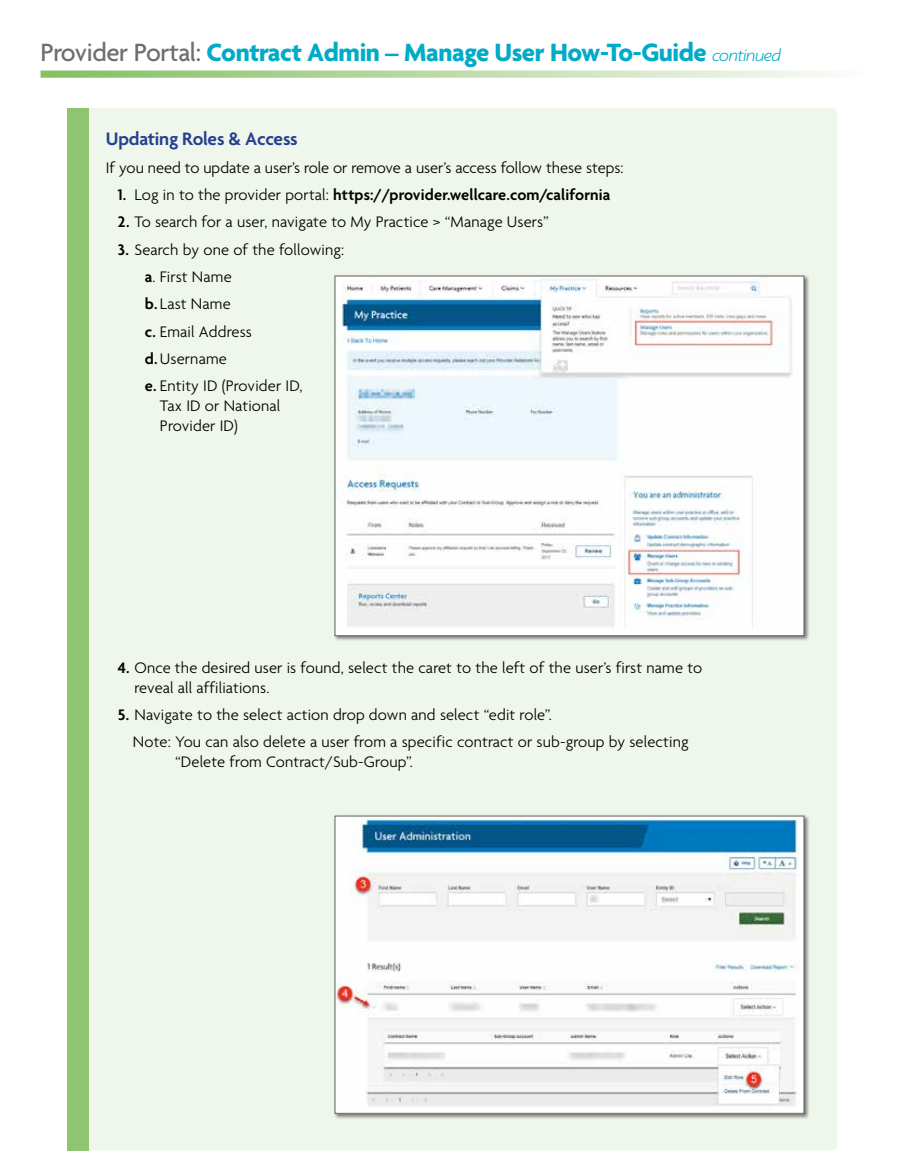
<style>
.page{position:relative;width:905px;height:1175px;background:#fff}
.page>*{position:absolute;margin:0;border:0;box-sizing:border-box;transform-origin:0 0}
.t1{font:700 27px "Agenda";letter-spacing:-.015em;color:#00abc7}
.t2{font:600 19.5px "Agenda";letter-spacing:-.01em;color:#25408f}
.t3{font:300 16.5px/27.3px "Agenda";letter-spacing:.01em;color:#000}
.t4{font:600 16.5px "Agenda";letter-spacing:.01em;color:#000}
.s1{font-weight:500;color:#6d6e71}
.s2{font-weight:300;font-style:italic;font-size:18px}
.s3{font-weight:300}
.s4{font-weight:600}
</style>
<div class="page">
<svg style="left:40px;top:70px;width:793px;height:8px;background:#c2deb1"></svg>
<div style="left:89px;top:108px;width:748px;height:1042px;background:#eff6eb"></div>
<div style="left:68px;top:108px;width:21px;height:1042px;background:#8fc570"></div>
<div style="left:333px;top:274px;width:477px;height:367px;background:#000;opacity:.5"></div>
<img style="left:336px;top:278px;width:466px;height:356px">
<div style="left:333px;top:814px;width:477px;height:305px;background:#000;opacity:.5"></div>
<img style="left:336px;top:817px;width:466px;height:294px">
<h1 class="t1" style="left:40px;top:36px;width:742px"><span class="s1">Provider Portal:</span> Contract Admin – Manage User How-To-Guide <span class="s2">continued</span></h1>
<p class="t2" style="left:106px;top:127px;width:193px">Updating Roles &amp; Access</p>
<p class="t3" style="left:106px;top:153px;width:519px">If you need to update a user’s role or remove a user’s access follow these steps:</p>
<p class="t4" style="left:118px;top:185px;width:494px">1. <span class="s3">Log in to the provider portal:</span> https://provider.wellcare.com/california</p>
<p class="t3" style="left:118px;top:208px;width:432px"><span class="s4">2.</span> To search for a user, navigate to My Practice &gt; “Manage Users”</p>
<p class="t3" style="left:145px;top:235px;width:201px;text-indent:-27px"><span class="s4">3.</span> Search by one of the following: <span class="s4">a</span>. First Name<br><span class="s4">b.</span> Last Name<br><span class="s4">c.</span> Email Address<br><span class="s4">d.</span>Username<br><span class="s4">e.</span> Entity ID (Provider ID,</p>
<p class="t3" style="left:160px;top:395px;width:122px;line-height:19.8px">Tax ID or National<br>Provider ID)</p>
<p class="t3" style="left:134px;top:657px;width:569px;line-height:19.8px;text-indent:-16px"><span class="s4">4.</span> Once the desired user is found, select the caret to the left of the user’s first name to reveal all affiliations.</p>
<p class="t3" style="left:133px;top:701px;width:557px;line-height:26.5px;text-indent:-15px"><span class="s4">5.</span> Navigate to the select action drop down and select “edit role”.<br>Note: You can also delete a user from a specific contract or sub-group by selecting</p>
<p class="t3" style="left:175px;top:747px;width:239px">“Delete from Contract/Sub-Group”.</p>
</div>
